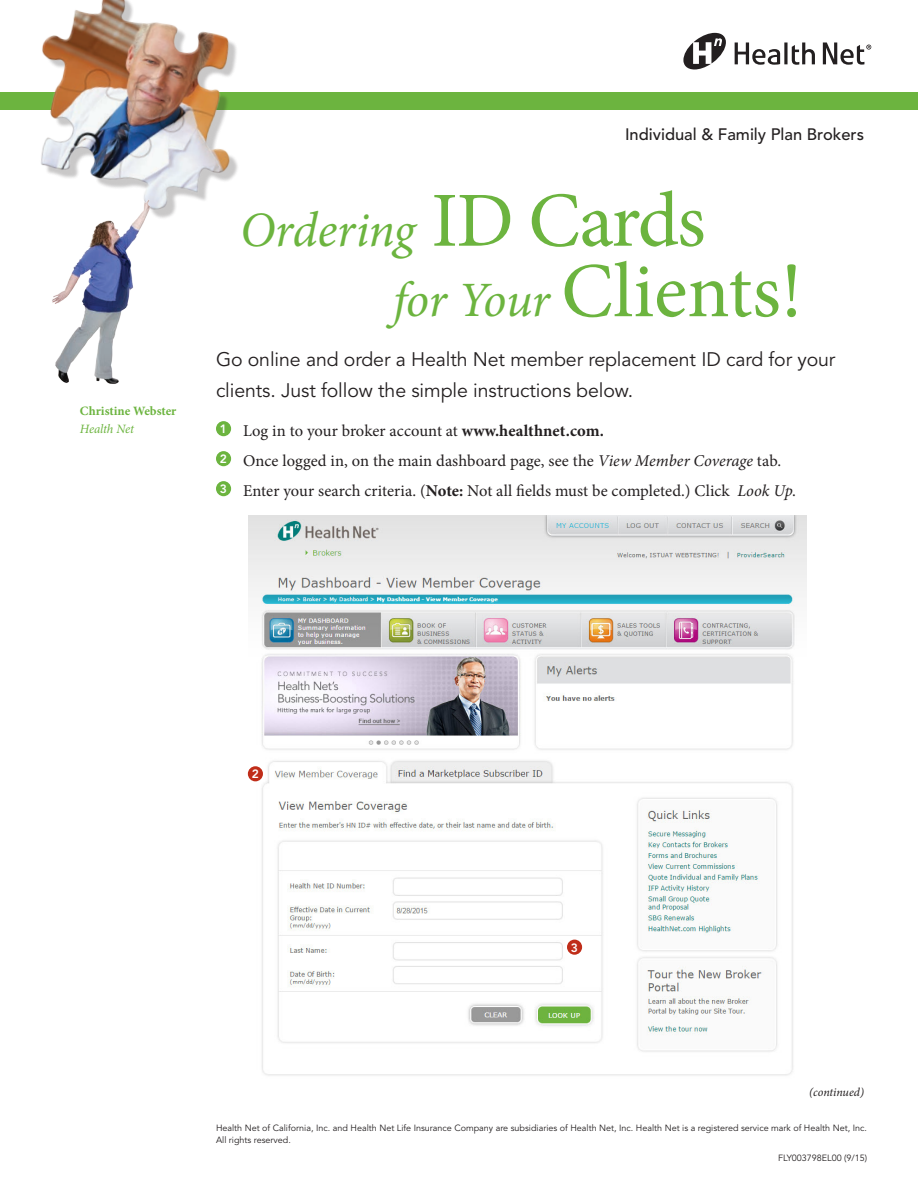
<style>
.page{position:relative;width:918px;height:1188px;background:#fff}
.page>*{position:absolute;margin:0;border:0;box-sizing:border-box;transform-origin:0 0}
.Headline_Large{font:78px "Minion Pro";color:#6cb43f}
.Headline_Large-2{font:italic 49.5px "Minion Pro";letter-spacing:-.005em;color:#6cb43f}
.Intro_copy{font:19.5px/31.5px "Avenir LT Std";letter-spacing:-.005em;color:#231f20}
.Bullet_L1{font:16.5px "Minion Pro";letter-spacing:.005em;color:#231f20}
.Segment_ID_line{font:500 16.5px "Avenir LT Std";color:#231f20}
.Champion_names{font:700 12.75px "Minion Pro";color:#6cb43f}
.Champion_description{font:italic 12.75px "Minion Pro";letter-spacing:-.01em;color:#6cb43f}
.Continued{font:italic 12px "Minion Pro";letter-spacing:-.005em;color:#231f20}
.t1{font:800 12px "Avenir LT Std";color:#fff}
.Company_legal{font:9px/12px "Avenir LT Std";color:#231f20}
.s1{font-style:normal;font-size:78px}
.s2{font-style:italic;font-size:49.5px}
.s3{font-weight:700}
.s4{font-style:italic}
</style>
<div class="page">
<div style="left:0;top:92px;width:918px;height:18px;background:#6cb43f"></div>
<div style="left:216px;top:421px;width:15px;height:15px;background:#6cb43f;border-radius:50%"></div>
<div style="left:216px;top:451px;width:15px;height:15px;background:#6cb43f;border-radius:50%"></div>
<div style="left:216px;top:481px;width:15px;height:15px;background:#6cb43f;border-radius:50%"></div>
<svg style="left:683px;top:33px;width:43px;height:36px"></svg>
<svg style="left:735px;top:42px;width:80px;height:23px"></svg>
<svg style="left:823px;top:42px;width:48px;height:23px"></svg>
<img style="left:248px;top:515px;width:559px;height:561px">
<img style="left:41px;top:0;width:197px;height:218px">
<img style="left:46px;top:193px;width:110px;height:191px">
<div style="left:248px;top:766px;width:15px;height:15px;background:#c02d19;border-radius:50%"></div>
<div style="left:567px;top:940px;width:15px;height:15px;background:#c02d19;border-radius:50%"></div>
<p class="Champion_names" style="left:80px;top:402px;width:98px">Christine Webster</p>
<p class="Champion_description" style="left:80px;top:421px;width:55px">Health Net</p>
<p class="Segment_ID_line" style="left:625px;top:125px;width:240px">Individual &amp; Family Plan Brokers</p>
<p class="Headline_Large-2" style="left:240px;top:196px;width:467px">Ordering <span class="s1">ID Cards</span></p>
<p class="Headline_Large" style="left:393px;top:239px;width:411px"><span class="s2">for Your</span> Clients!</p>
<p class="Intro_copy" style="left:216px;top:344px;width:621px">Go online and order a Health Net member replacement ID card for your clients. Just follow the simple instructions below.</p>
<p class="t1" style="left:220px;top:422px;width:9px">1</p>
<p class="Bullet_L1" style="left:243px;top:420px;width:362px">Log in to your broker account at <span class="s3">www.healthnet.com.</span></p>
<p class="t1" style="left:220px;top:452px;width:9px">2</p>
<p class="Bullet_L1" style="left:243px;top:450px;width:540px">Once logged in, on the main dashboard page, see the <span class="s4">View Member Coverage</span> tab.</p>
<p class="t1" style="left:220px;top:482px;width:9px">3</p>
<p class="Bullet_L1" style="left:243px;top:480px;width:554px">Enter your search criteria. (<span class="s3">Note:</span> Not all fields must be completed.) Click <span class="s4">Look Up</span>.</p>
<p class="t1" style="left:252px;top:767px;width:9px">2</p>
<p class="t1" style="left:571px;top:940px;width:9px">3</p>
<p class="Continued" style="left:809px;top:1084px;width:56px">(continued)</p>
<p class="Company_legal" style="left:216px;top:1122px;width:652px">Health Net of California, Inc. and Health Net Life Insurance Company are subsidiaries of Health Net, Inc. Health Net is a registered service mark of Health Net, Inc.<br>All rights reserved.</p>
<p class="Company_legal" style="left:778px;top:1152px;width:91px">FLY003798EL00 (9/15)</p>
</div>
